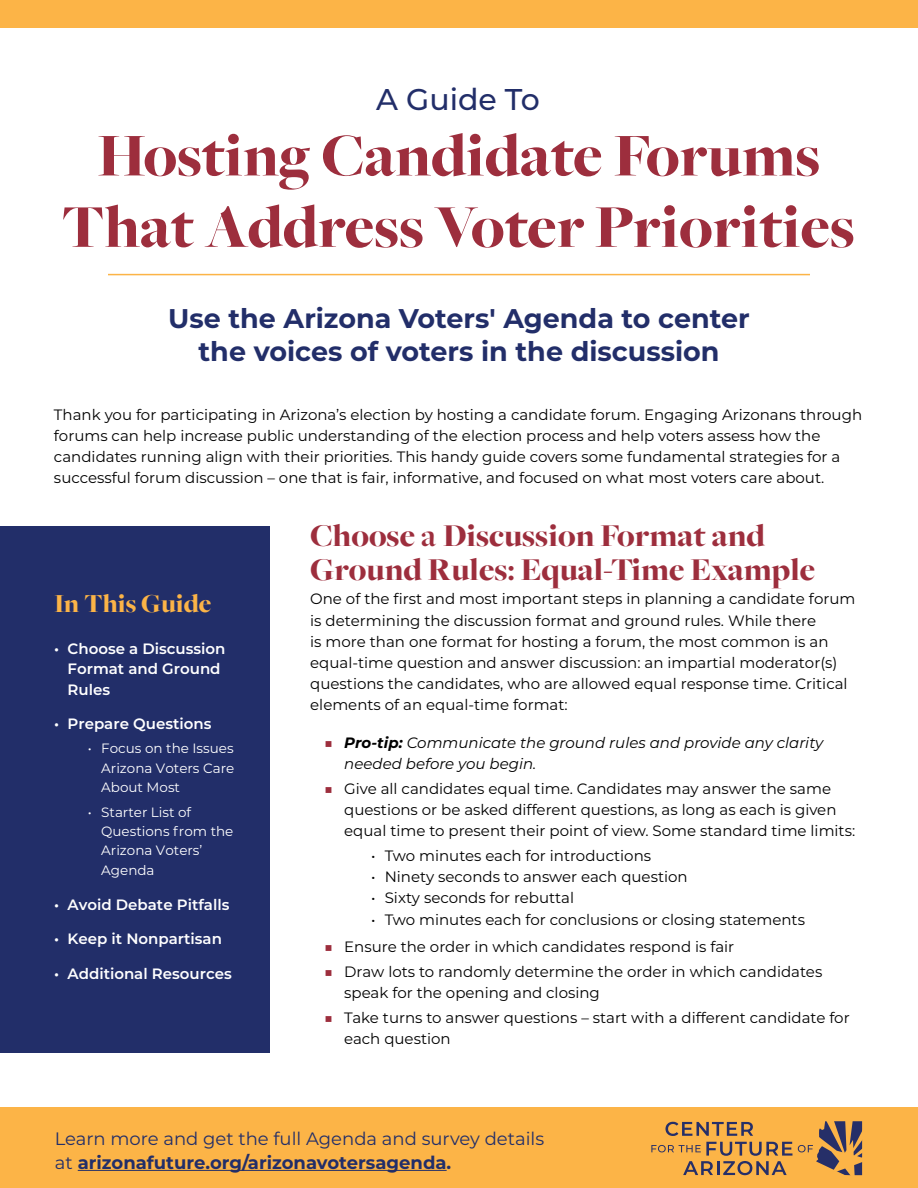
<style>
.page{position:relative;width:918px;height:1188px;background:#fff}
.page>*{position:absolute;margin:0;border:0;box-sizing:border-box;transform-origin:0 0}
.t1{font:900 63px/71.4px "Freight Big Pro";color:#9d2e3d;text-align:center}
.t2{font:900 33px/34.5px "Freight Big Pro";color:#9d2e3d}
.t3{font:500 30px "Montserrat";color:#222e69}
.t4{font:700 27px/33px "Montserrat";color:#222e69;text-align:center}
.t5{font:900 27px "Freight Big Pro";color:#fcb447}
.t6{font:18px/24px "Montserrat";color:#222e69}
.t7{font:15px/21px "Montserrat";color:#000}
.t8{font:600 15px/20.7px "Montserrat";color:#fff}
.t9{font:italic 15px/21px "Montserrat";color:#000}
.t10{font:13.5px/19.5px "Montserrat";color:#fff;text-align:justify}
.s1{font-weight:700}
.s2{font-style:normal;color:#9d2e3d}
.s3{color:#9d2e3d}
</style>
<div class="page">
<div style="left:0;top:1108px;width:918px;height:80px;background:#fcb447"></div>
<div style="left:0;top:0;width:918px;height:28px;background:#fcb447"></div>
<hr style="left:78px;top:1170px;width:369px;height:1px;background:#222e69">
<svg style="left:665px;top:1122px;width:88px;height:14px"></svg>
<svg style="left:651px;top:1142px;width:141px;height:33px"></svg>
<svg style="left:798px;top:1121px;width:64px;height:54px"></svg>
<hr style="left:108px;top:274px;width:702px;height:1px;background:#fcb447">
<div style="left:0;top:526px;width:270px;height:527px;background:#222e69"></div>
<h3 class="t3" style="left:376px;top:78px;width:165px">A Guide To</h3>
<h1 class="t1" style="left:61px;top:119px;width:795px">Hosting Candidate Forums<br>That Address Voter Priorities</h1>
<h3 class="t4" style="left:168px;top:301px;width:583px">Use the Arizona Voters' Agenda to center the voices of voters in the discussion</h3>
<p class="t7" style="left:54px;top:403px;width:810px">Thank you for participating in Arizona’s election by hosting a candidate forum. Engaging Arizonans through forums can help increase public understanding of the election process and help voters assess how the candidates running align with their priorities. This handy guide covers some fundamental strategies for a successful forum discussion – one that is fair, informative, and focused on what most voters care about.</p>
<h3 class="t5" style="left:54px;top:586px;width:159px">In This Guide</h3>
<p class="t8" style="left:68px;top:637px;width:160px;text-indent:-14px">• Choose a Discussion<br>Format and Ground<br>Rules</p>
<p class="t8" style="left:54px;top:713px;width:159px">• Prepare Questions</p>
<p class="t10" style="left:101px;top:738px;width:135px;text-indent:-14px">• Focus on the Issues Arizona Voters Care About Most</p>
<p class="t10" style="left:101px;top:801px;width:134px;text-align:left;text-indent:-14px">• Starter List of<br>Questions from the<br>Arizona Voters’<br>Agenda</p>
<p class="t8" style="left:54px;top:893px;width:177px">• Avoid Debate Pitfalls</p>
<p class="t8" style="left:54px;top:928px;width:169px">• Keep it Nonpartisan</p>
<p class="t8" style="left:54px;top:962px;width:179px">• Additional Resources</p>
<h2 class="t2" style="left:310px;top:518px;width:507px">Choose <span class="s1">a</span> Discussion Format and<br>Ground Rules: Equal-Time Example</h2>
<p class="t7" style="left:310px;top:588px;width:547px">One of the first and most important steps in planning a candidate forum is determining the discussion format and ground rules. While there<br>is more than one format for hosting a forum, the most common is an equal-time question and answer discussion: an impartial moderator(s) questions the candidates, who are allowed equal response time. Critical elements of an equal-time format:</p>
<p class="t9" style="left:344px;top:732px;width:481px;text-indent:-20px"><span class="s2">■</span> <span class="s1">Pro-tip:</span> Communicate the ground rules and provide any clarity needed before you begin.</p>
<p class="t7" style="left:344px;top:778px;width:512px;text-indent:-20px"><span class="s3">■</span> Give all candidates equal time. Candidates may answer the same questions or be asked different questions, as long as each is given equal time to present their point of view. Some standard time limits:</p>
<p class="t7" style="left:371px;top:844px;width:281px">• Two minutes each for introductions</p>
<p class="t7" style="left:371px;top:866px;width:318px">• Ninety seconds to answer each question</p>
<p class="t7" style="left:371px;top:887px;width:204px">• Sixty seconds for rebuttal</p>
<p class="t7" style="left:371px;top:908px;width:435px">• Two minutes each for conclusions or closing statements</p>
<p class="t7" style="left:324px;top:936px;width:412px"><span class="s3">■</span> Ensure the order in which candidates respond is fair</p>
<p class="t7" style="left:344px;top:961px;width:480px;text-indent:-20px"><span class="s3">■</span> Draw lots to randomly determine the order in which candidates speak for the opening and closing</p>
<p class="t7" style="left:344px;top:1006px;width:507px;text-indent:-20px"><span class="s3">■</span> Take turns to answer questions – start with a different candidate for each question</p>
<p class="t6" style="left:55px;top:1126px;width:491px">Learn more and get the full Agenda and survey details at <span class="s1">arizonafuture.org/arizonavotersagenda.</span></p>
</div>
